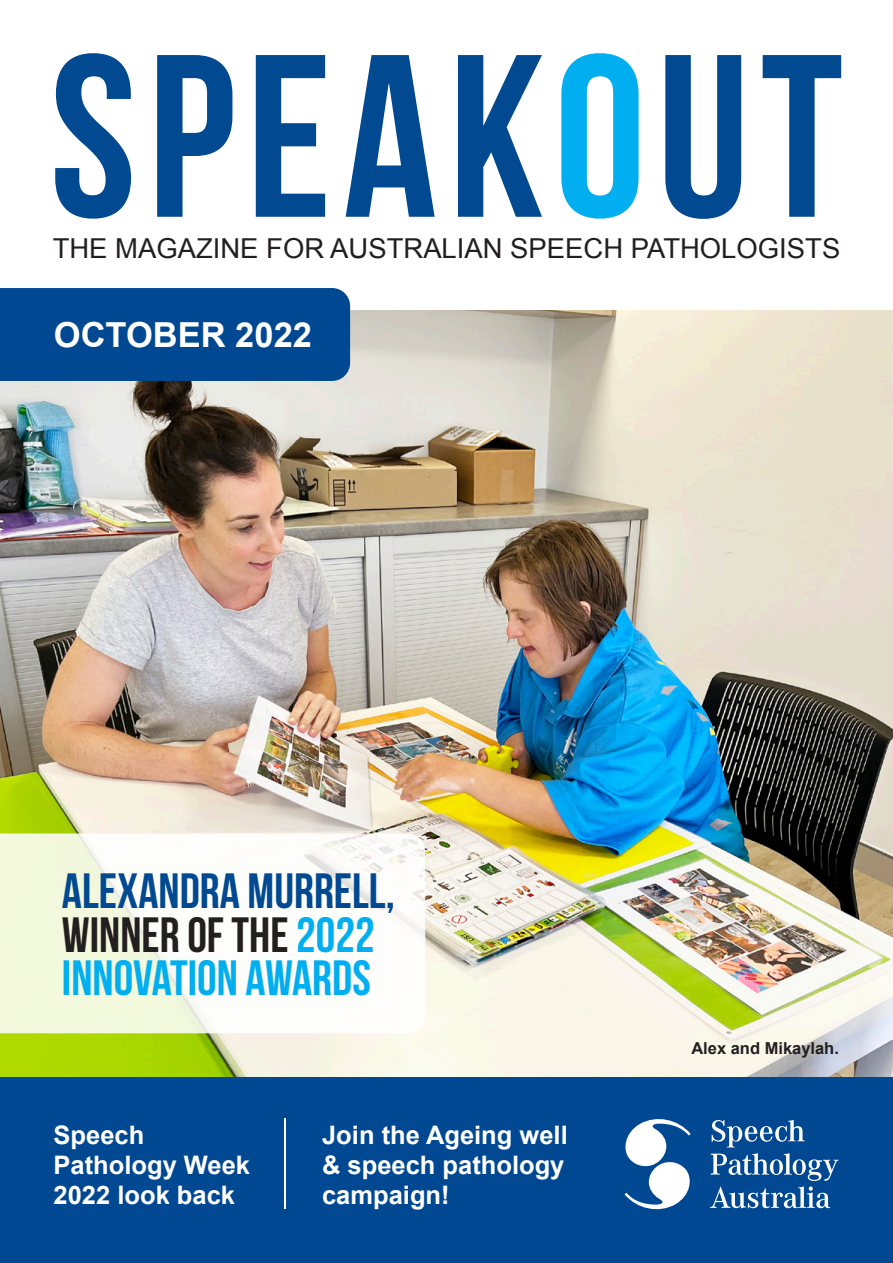
<style>
.page{position:relative;width:893px;height:1263px;background:#fff}
.page>*{position:absolute;margin:0;border:0;box-sizing:border-box;transform-origin:0 0}
.t1{font:231px "Bebas Neue";letter-spacing:.05em;color:#014991}
.t2{font:49.5px/43.5px "Bebas Neue";color:#01aef0}
.t3{font:700 34.5px "Arial";color:#fff}
.t4{font:27.45px "Arial";color:#231f20}
.t5{font:700 25.5px/30px "Arial";color:#fff}
.t6{font:700 16.5px "Arial";color:#231f20}
.s1{color:#01aef0}
.s2{color:#014991}
.s3{color:#231f20}
</style>
<div class="page">
<img style="left:0;top:310px;width:893px;height:767px">
<div style="left:0;top:1077px;width:893px;height:186px;background:#014892"></div>
<svg style="left:712px;top:1120px;width:93px;height:27px"></svg>
<svg style="left:710px;top:1153px;width:128px;height:55px"></svg>
<svg style="left:624px;top:1119px;width:67px;height:90px"></svg>
<div style="left:0;top:288px;width:350px;height:93px;background:#014892"></div>
<hr style="left:285px;top:1118px;width:1px;height:91px;background:#fff">
<svg style="left:0;top:833px;width:425px;height:200px"></svg>
<h1 class="t1" style="left:50px;top:10px;width:795px">SPEAK<span class="s1">O</span>UT</h1>
<p class="t4" style="left:53px;top:233px;width:789px">THE MAGAZINE FOR AUSTRALIAN SPEECH PATHOLOGISTS</p>
<h3 class="t3" style="left:54px;top:316px;width:260px">OCTOBER 2022</h3>
<h2 class="t2" style="left:62px;top:869px;width:334px"><span class="s2">ALEXANDRA MURRELL,<br></span><span class="s3">WINNER OF THE</span> 2022<br>INNOVATION AWARDS</h2>
<p class="t5" style="left:54px;top:1120px;width:198px">Speech<br>Pathology Week<br>2022 look back</p>
<p class="t5" style="left:322px;top:1120px;width:247px">Join the Ageing well &amp; speech pathology campaign!</p>
<p class="t6" style="left:691px;top:1038px;width:149px">Alex and Mikaylah.</p>
</div>
